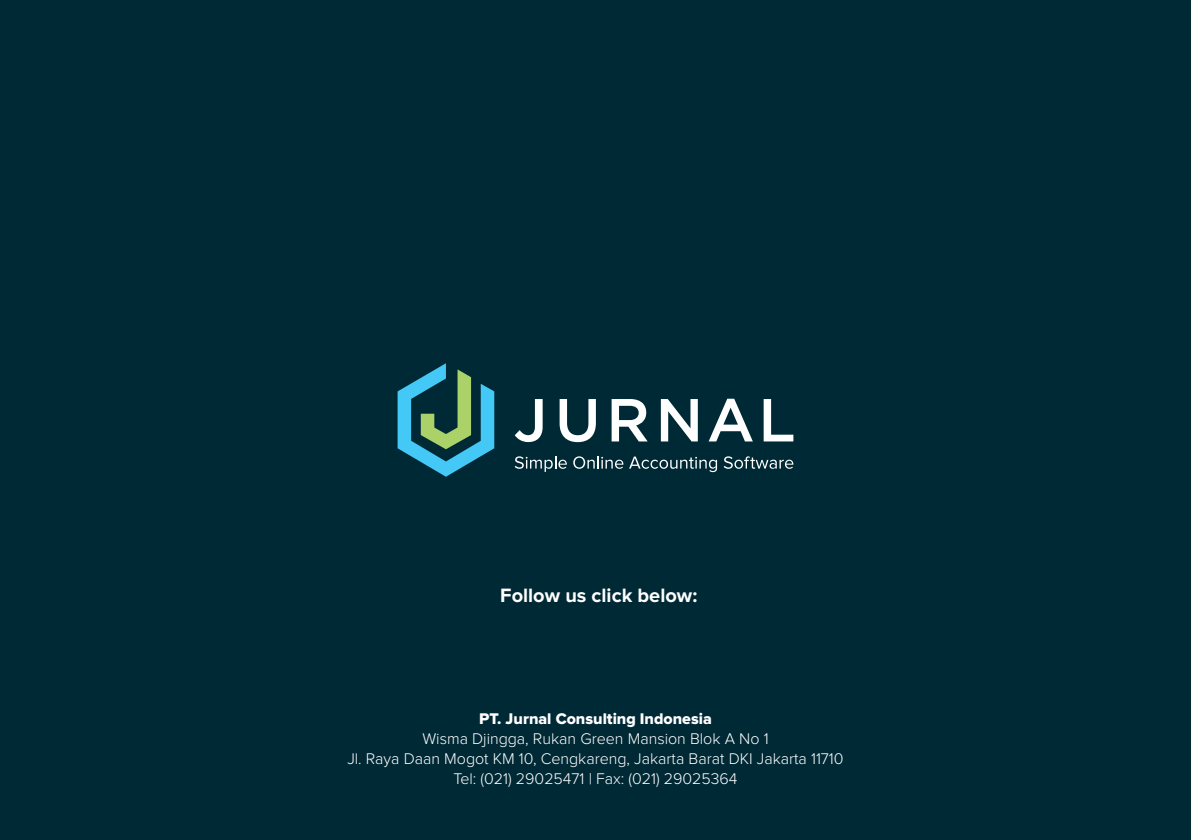
<style>
.page{position:relative;width:1191px;height:840px;background:#fff}
.page>*{position:absolute;margin:0;border:0;box-sizing:border-box;transform-origin:0 0}
.t1{font:700 20px "Proxima Nova";color:#fff}
.t2{font:300 16px/20px "Proxima Nova";color:#fff;text-align:center}
.t3{font:16px "Proxima Nova Extrabld";color:#fff}
</style>
<div class="page">
<div style="left:0;top:0;width:1191px;height:839px;background:#002936"></div>
<svg style="left:515px;top:399px;width:27px;height:43px"></svg>
<svg style="left:559px;top:399px;width:37px;height:43px"></svg>
<svg style="left:611px;top:399px;width:36px;height:42px"></svg>
<svg style="left:661px;top:399px;width:37px;height:42px"></svg>
<svg style="left:709px;top:398px;width:44px;height:43px"></svg>
<svg style="left:763px;top:399px;width:30px;height:42px"></svg>
<svg style="left:397px;top:363px;width:97px;height:113px"></svg>
<svg style="left:515px;top:456px;width:52px;height:15px"></svg>
<svg style="left:573px;top:456px;width:50px;height:12px"></svg>
<svg style="left:629px;top:456px;width:88px;height:16px"></svg>
<svg style="left:723px;top:456px;width:70px;height:12px"></svg>
<p class="t1" style="left:500px;top:586px;width:198px">Follow us click below:</p>
<p class="t3" style="left:479px;top:710px;width:234px">PT. Jurnal Consulting Indonesia</p>
<p class="t2" style="left:347px;top:728px;width:498px">Wisma Djingga, Rukan Green Mansion Blok A No 1<br>Jl. Raya Daan Mogot KM 10, Cengkareng, Jakarta Barat DKI Jakarta 11710<br>Tel: (021) 29025471 | Fax: (021) 29025364</p>
</div>
